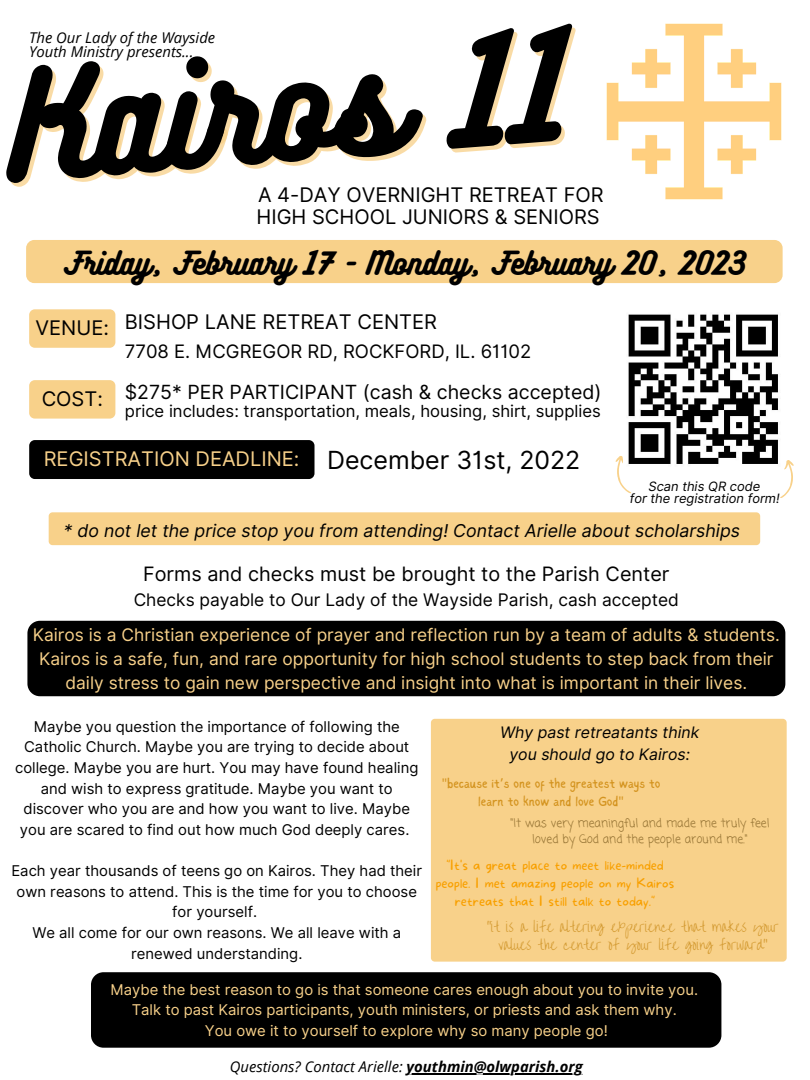
<style>
.page{position:relative;width:810px;height:1080px;background:#fff}
.page>*{position:absolute;margin:0;border:0;box-sizing:border-box;transform-origin:0 0}
.t1{font:133.44px "Bukhari Script";color:#000}
.t2{font:28.75px "Bukhari Script";color:#000}
.t3{font:20.12px/21.9px "Inter";color:#000}
.t4{font:20.12px "Inter";color:#f8d18a}
.t5{font:19.81px "Inter";color:#000}
.t6{font:19.5px "Inter";color:#000}
.t7{font:18.5px "Inter";color:#000}
.t8{font:italic 17.69px "Inter";color:#000}
.t9{font:17.31px/23.9px "Inter";color:#f8d18a;text-align:center}
.t10{font:17.31px "Inter";color:#000}
.t11{font:16.62px "Inter";color:#000}
.t12{font:italic 15.81px/22px "Inter";color:#000;text-align:center}
.t13{font:14.81px/20.6px "Inter";color:#000;text-align:center}
.t14{font:14.81px/20.6px "Inter";color:#f8d18a;text-align:center}
.t15{font:italic 14.81px/14.1px "Open Sans";color:#000}
.t16{font:100 13.31px/18.4px "More Sugar";color:#f8a000;text-align:center}
.t17{font:13.31px/18.4px "Overthe Rainbow";color:#d49b33;text-align:center}
.t18{font:13.31px/18.4px "Sigher";color:#d49420;text-align:center}
.t19{font:italic 12.88px/12.1px "Inter";color:#000;text-align:center}
.t20{font:11.81px/16.3px "Coming Soon";color:#947233;text-align:center}
.s1{font-size:24.94px;color:#000}
.s2{font-family:"Noto Sans"}
.s3{font-family:"Noto Sans Gurmukhi"}
.s4{font-weight:700}
</style>
<div class="page">
<div style="left:91px;top:972px;width:630px;height:76px;background:#000;border-radius:12px"></div>
<div style="left:27px;top:621px;width:758px;height:75px;background:#000;border-radius:12px"></div>
<svg style="left:780px;top:460px;width:14px;height:38px"></svg>
<svg style="left:615px;top:456px;width:16px;height:38px"></svg>
<img style="left:606px;top:23px;width:176px;height:177px">
<div style="left:26px;top:240px;width:757px;height:43px;background:#f8d18a;border-radius:8px"></div>
<div style="left:29px;top:309px;width:86px;height:39px;background:#f8d18a;border-radius:6px"></div>
<div style="left:29px;top:440px;width:286px;height:39px;background:#000;border-radius:6px"></div>
<div style="left:29px;top:380px;width:86px;height:39px;background:#f8d18a;border-radius:6px"></div>
<div style="left:49px;top:512px;width:711px;height:33px;background:#f8d18a;border-radius:4px"></div>
<img style="left:624px;top:314px;width:160px;height:156px">
<hr style="left:407px;top:1073px;width:176px;height:1px;background:#000">
<div style="left:431px;top:719px;width:356px;height:243px;background:#f8d18a;border-radius:4px"></div>
<h1 class="t1" style="left:1px;top:40px;width:564px;rotate:-4deg">Kairos 11</h1>
<p class="t15" style="left:29px;top:30px;width:188px">The Our Lady of the Wayside<br>Youth Ministry presents...</p>
<h3 class="t3" style="left:256px;top:184px;width:349px">A 4-DAY OVERNIGHT RETREAT FOR<br>HIGH SCHOOL JUNIORS &amp; SENIORS</h3>
<h2 class="t2" style="left:64px;top:245px;width:683px">Friday, February 17 - Monday, February 20, 2023</h2>
<h3 class="t3" style="left:36px;top:310px;width:403px">VENUE: BISHOP LANE RETREAT CENTER</h3>
<p class="t7" style="left:125px;top:340px;width:408px">7708 E. MCGREGOR RD, ROCKFORD, IL. 61102</p>
<h3 class="t3" style="left:42px;top:388px;width:63px">COST:</h3>
<h3 class="t6" style="left:125px;top:380px;width:478px">$275* PER PARTICIPANT (cash &amp; checks accepted)</h3>
<p class="t11" style="left:125px;top:401px;width:478px">price includes: transportation, meals, housing, shirt, supplies</p>
<h3 class="t4" style="left:44px;top:447px;width:538px">REGISTRATION DEADLINE: <span class="s1">December 31st, 2022</span></h3>
<p class="t19" style="left:630px;top:481px;width:152px">Scan this QR code<br>for the registration form!</p>
<p class="t8" style="left:64px;top:520px;width:678px">* do not let the price stop you from attending! Contact Arielle about scholarships</p>
<h3 class="t5" style="left:143px;top:562px;width:528px">Forms and checks must be brought to the Parish Center</h3>
<p class="t10" style="left:134px;top:589px;width:547px">Checks payable to Our Lady of the Wayside Parish, cash accepted</p>
<p class="t9" style="left:33px;top:623px;width:749px">Kairos is a Christian experience of prayer and reflection run by a team of adults &amp; students.<br>Kairos is a safe, fun, and rare opportunity for high school students to step back from their daily stress to gain new perspective and insight into what is important in their lives.</p>
<p class="t13" style="left:15px;top:716px;width:405px">Maybe you question the importance of following the Catholic Church. Maybe you are trying to decide about college. Maybe you are hurt. You may have found healing and wish to express gratitude. Maybe you want to discover who you are and how you want to live. Maybe you are scared to find out how much God deeply cares.</p>
<p class="t13" style="left:11px;top:861px;width:412px">Each year thousands of teens go on Kairos. They had their own reasons to attend. This is the time for you to choose for yourself.<br>We all come for our own reasons. We all leave with a renewed understanding.</p>
<p class="t12" style="left:500px;top:722px;width:201px">Why past retreatants think you should go to Kairos:</p>
<p class="t18" style="left:442px;top:775px;width:220px"><span class="s2">"</span>because it<span class="s3">’</span>s one of the greatest ways to learn to know and love God<span class="s2">"</span></p>
<p class="t20" style="left:510px;top:815px;width:261px">"It was very meaningful and made me truly feel loved by God and the people around me."</p>
<p class="t16" style="left:436px;top:856px;width:240px">"It's a great place to meet like-minded people. I met amazing people on my Kairos retreats that I still talk to today."</p>
<p class="t17" style="left:487px;top:918px;width:293px">"it is a life altering experience that makes your values the center of your life going forward"</p>
<p class="t14" style="left:110px;top:979px;width:589px">Maybe the best reason to go is that someone cares enough about you to invite you.<br>Talk to past Kairos participants, youth ministers, or priests and ask them why.<br>You owe it to yourself to explore why so many people go!</p>
<p class="t15" style="left:230px;top:1059px;width:354px">Questions? Contact Arielle: <span class="s4">youthmin@olwparish.org</span></p>
</div>
